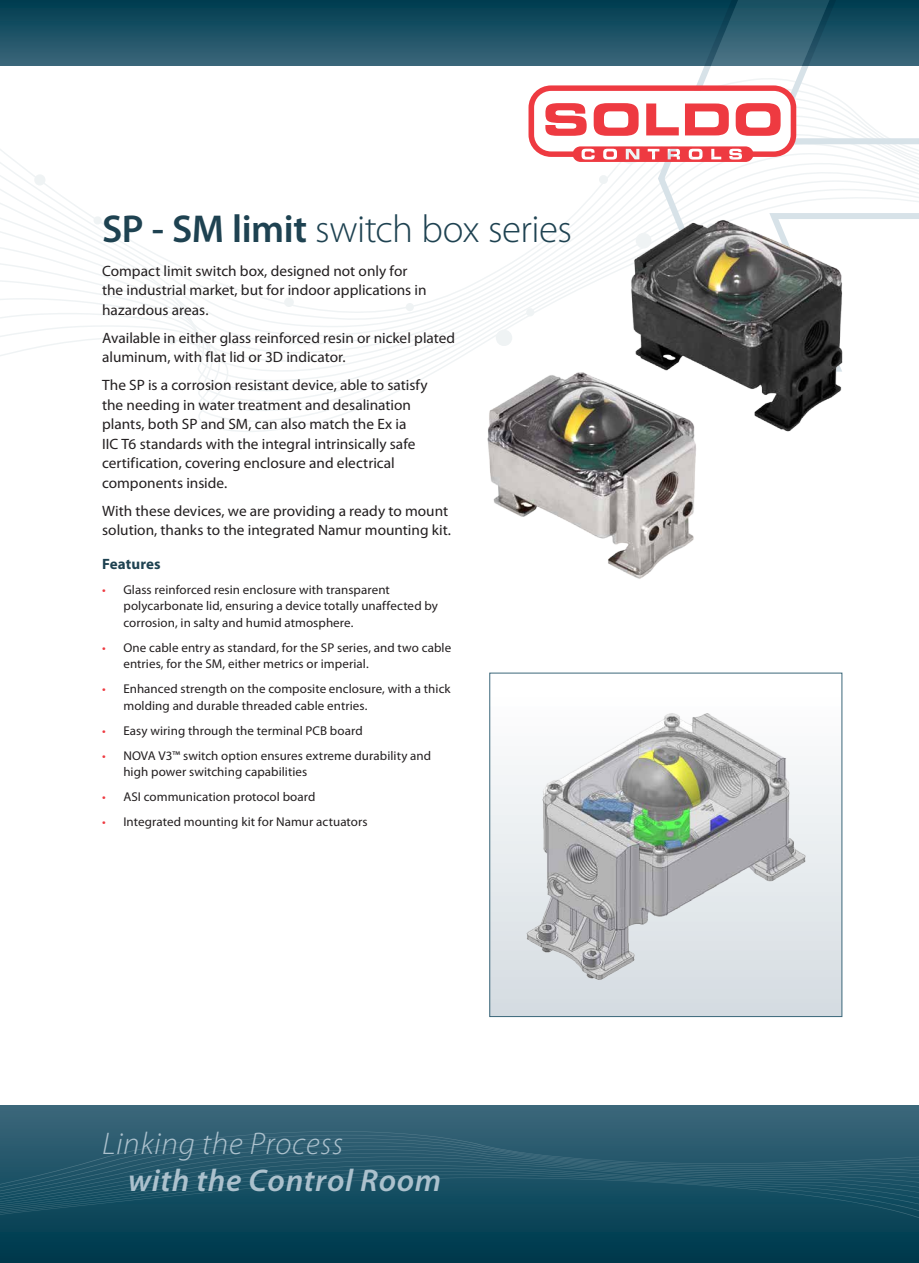
<style>
.page{position:relative;width:919px;height:1263px;background:#fff}
.page>*{position:absolute;margin:0;border:0;box-sizing:border-box;transform-origin:0 0}
.t1{font:300 39px "Myriad Pro";letter-spacing:-.015em;color:#1e4251}
.t2{font:italic 600 31.5px "Myriad Pro";letter-spacing:.02em;color:#acc1cd}
.t3{font:italic 300 31.5px "Myriad Pro";letter-spacing:.02em;color:#acc1cd}
.t4{font:15px/19.5px "Myriad Pro";color:#231f20}
.t5{font:700 15px "Myriad Pro";letter-spacing:.005em;color:#1e4251}
.t6{font:12.75px/16.5px "Myriad Pro";letter-spacing:.005em;color:#231f20}
.s1{font-weight:600}
.s2{color:#ee3a41}
</style>
<div class="page">
<div style="left:0;top:1106px;width:918px;height:157px;background:#376477"></div>
<hr style="left:0;top:1259px;width:918px;height:4px;background:#00384a">
<div style="left:0;top:1254px;width:918px;height:5px;background:#00394c"></div>
<div style="left:0;top:1249px;width:918px;height:5px;background:#003b4e"></div>
<hr style="left:0;top:1246px;width:918px;height:3px;background:#003c50">
<hr style="left:0;top:1242px;width:918px;height:4px;background:#003d51">
<hr style="left:0;top:1238px;width:918px;height:4px;background:#013e52">
<hr style="left:0;top:1235px;width:918px;height:3px;background:#014053">
<hr style="left:0;top:1232px;width:918px;height:3px;background:#014154">
<hr style="left:0;top:1228px;width:918px;height:4px;background:#084255">
<hr style="left:0;top:1225px;width:918px;height:3px;background:#0a4356">
<hr style="left:0;top:1223px;width:918px;height:2px;background:#0b4457">
<svg style="left:0;top:1131px;width:918px;height:92px"></svg>
<svg style="left:0;top:194px;width:653px;height:238px"></svg>
<div style="left:617px;top:138px;width:26px;height:26px;background:#eff3f4;border-radius:50%"></div>
<div style="left:599px;top:175px;width:9px;height:9px;background:#eff3f4;border-radius:50%"></div>
<div style="left:495px;top:330px;width:17px;height:16px;background:#eff3f4;border-radius:50%"></div>
<div style="left:526px;top:308px;width:8px;height:8px;background:#eff3f4;border-radius:50%"></div>
<div style="left:405px;top:303px;width:9px;height:8px;background:#eff3f4;border-radius:50%"></div>
<div style="left:284px;top:297px;width:10px;height:10px;background:#eff3f4;border-radius:50%"></div>
<div style="left:168px;top:336px;width:9px;height:9px;background:#eff3f4;border-radius:50%"></div>
<div style="left:93px;top:216px;width:9px;height:9px;background:#eff3f4;border-radius:50%"></div>
<div style="left:34px;top:174px;width:11px;height:12px;background:#eff3f4;border-radius:50%"></div>
<svg style="left:653px;top:96px;width:265px;height:123px"></svg>
<div style="left:0;top:0;width:918px;height:66px;background:linear-gradient(to bottom,#003c50,#3b667a)"></div>
<svg style="left:528px;top:0;width:306px;height:162px"></svg>
<img style="left:624px;top:210px;width:228px;height:222px">
<img style="left:477px;top:361px;width:228px;height:218px">
<div style="left:489px;top:673px;width:352px;height:343px;background:linear-gradient(to bottom,#fff,#d4dce1)"></div>
<div style="left:489px;top:673px;width:353px;height:344px;border:1px solid #3b677a"></div>
<img style="left:512px;top:688px;width:307px;height:319px">
<h1 class="t1" style="left:102px;top:207px;width:471px"><span class="s1">SP - SM limit</span> switch box series</h1>
<p class="t4" style="left:102px;top:261px;width:326px">Compact limit switch box, designed not only for the industrial market, but for indoor applications in hazardous areas.</p>
<p class="t4" style="left:102px;top:328px;width:354px">Available in either glass reinforced resin or nickel plated aluminum, with flat lid or 3D indicator.</p>
<p class="t4" style="left:102px;top:376px;width:327px">The SP is a corrosion resistant device, able to satisfy the needing in water treatment and desalination plants, both SP and SM, can also match the Ex ia<br>IIC T6 standards with the integral intrinsically safe certification, covering enclosure and electrical components inside.</p>
<p class="t4" style="left:102px;top:501px;width:350px">With these devices, we are providing a ready to mount solution, thanks to the integrated Namur mounting kit.</p>
<p class="t5" style="left:102px;top:555px;width:60px">Features</p>
<p class="t6" style="left:123px;top:581px;width:316px;text-indent:-21px"><span class="s2">•</span> Glass reinforced resin enclosure with transparent polycarbonate lid, ensuring a device totally unaffected by corrosion, in salty and humid atmosphere.</p>
<p class="t6" style="left:123px;top:639px;width:329px;text-indent:-21px"><span class="s2">•</span> One cable entry as standard, for the SP series, and two cable entries, for the SM, either metrics or imperial.</p>
<p class="t6" style="left:123px;top:681px;width:329px;text-indent:-21px"><span class="s2">•</span> Enhanced strength on the composite enclosure, with a thick molding and durable threaded cable entries.</p>
<p class="t6" style="left:102px;top:722px;width:262px"><span class="s2">•</span> Easy wiring through the terminal PCB board</p>
<p class="t6" style="left:123px;top:747px;width:309px;text-indent:-21px"><span class="s2">•</span> NOVA V3™ switch option ensures extreme durability and high power switching capabilities</p>
<p class="t6" style="left:102px;top:789px;width:215px"><span class="s2">•</span> ASI communication protocol board</p>
<p class="t6" style="left:102px;top:814px;width:267px"><span class="s2">•</span> Integrated mounting kit for Namur actuators</p>
<h2 class="t3" style="left:102px;top:1127px;width:242px">Linking the Process</h2>
<h2 class="t2" style="left:128px;top:1163px;width:314px">with the Control Room</h2>
</div>
